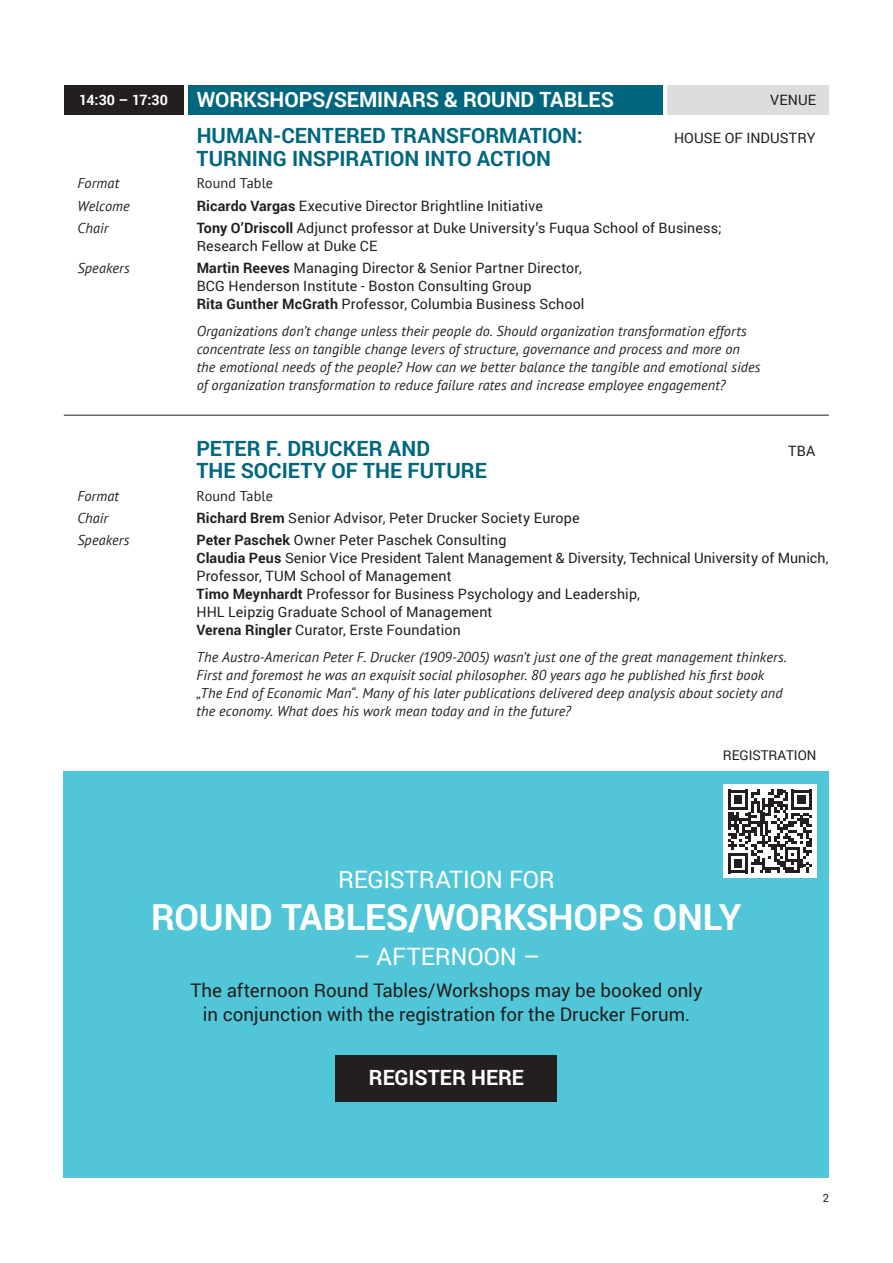
<style>
.page{position:relative;width:893px;height:1263px;background:#fff}
.page>*{position:absolute;margin:0;border:0;box-sizing:border-box;transform-origin:0 0}
.t1{font:700 36px "Roboto";color:#fff}
.t2{font:24px "Roboto";letter-spacing:-.005em;color:#fff}
.t3{font:700 21px "Roboto";color:#00677f}
.t4{font:700 21px "Roboto";color:#fff}
.t5{font:18.75px/24px "Roboto";color:#231f20;text-align:center}
.t6{font:italic 14.25px/18px "PT Sans";letter-spacing:.005em;color:#231f20}
.t7{font:14.25px/18px "Roboto";letter-spacing:.01em;color:#231f20}
.t8{font:14.25px "PT Sans";letter-spacing:.005em;color:#231f20}
.t9{font:700 14.25px "Roboto";letter-spacing:-.025em;color:#fff}
.t10{font:13.5px "Roboto";letter-spacing:-.005em;color:#231f20}
.t11{font:11.25px "Roboto";color:#231f20}
.s1{font-family:"Roboto";font-weight:700;font-style:normal}
.s2{font-weight:700}
</style>
<div class="page">
<div style="left:64px;top:85px;width:119px;height:30px;background:#231f20"></div>
<div style="left:188px;top:85px;width:474px;height:30px;background:#00677f"></div>
<div style="left:667px;top:85px;width:162px;height:30px;background:#dcdddf"></div>
<hr style="left:64px;top:415px;width:765px;height:1px;background:#231f20">
<div style="left:64px;top:771px;width:765px;height:407px;background:#51c6d8"></div>
<div style="left:336px;top:1055px;width:221px;height:46px;background:#231f20"></div>
<div style="left:723px;top:784px;width:93px;height:94px;background:#fff"></div>
<svg style="left:728px;top:789px;width:83px;height:84px"></svg>
<p class="t9" style="left:79px;top:90px;width:90px">14:30 – 17:30</p>
<h3 class="t4" style="left:197px;top:85px;width:419px">WORKSHOPS/SEMINARS &amp; ROUND TABLES</h3>
<p class="t7" style="left:770px;top:90px;width:48px">VENUE</p>
<h3 class="t3" style="left:197px;top:121px;width:388px">HUMAN-CENTERED TRANSFORMATION:</h3>
<p class="t7" style="left:674px;top:129px;width:11px">House</p>
<p class="t7" style="left:725px;top:129px;width:31px">of Indus</p>
<p class="t7" style="left:789px;top:129px;width:28px">try</p>
<h3 class="t3" style="left:197px;top:144px;width:356px">TURNING INSPIRATION INTO ACTION</h3>
<p class="t6" style="left:78px;top:174px;width:43px">Format</p>
<p class="t8" style="left:197px;top:174px;width:78px">Round Table</p>
<p class="t6" style="left:78px;top:196px;width:92px">Welcome <span class="s1">R</span></p>
<p class="t7" style="left:206px;top:196px;width:338px"><span class="s2">ICARDO VARGAS</span> Executive Director Brightline I nitiative</p>
<p class="t6" style="left:78px;top:219px;width:32px">Chair</p>
<p class="t7" style="left:197px;top:218px;width:527px"><span class="s2">TONY O’DRISCOLL</span> Adjunct professor at Duke University’s Fuqua School of Business;<br>Research Fellow at Duke CE</p>
<p class="t6" style="left:78px;top:259px;width:93px">Speakers <span class="s1">M</span></p>
<p class="t7" style="left:197px;top:259px;width:387px;text-indent:13px"><span class="s2">ARTIN REEVES</span> Managing Director &amp; Senior Partner Director,<br>BCG Henderson I nstitute - Boston Consulting Group</p>
<p class="t7" style="left:206px;top:295px;width:380px"><span class="s2">ITA GUNTHER MCGRATH</span> Professor, Columbia Business School</p>
<p class="t6" style="left:197px;top:321px;width:565px">Organizations don’t change unless their people do. Should organization transformation efforts concentrate less on tangible change levers of structure, governance and process and more on the emotional needs of the people? How can we better balance the tangible and emotional sides of organization transformation to reduce failure rates and increase employee engagement?</p>
<h3 class="t3" style="left:196px;top:433px;width:235px">PETER F. DRUCKER AND</h3>
<p class="t7" style="left:788px;top:441px;width:28px">TBA</p>
<h3 class="t3" style="left:209px;top:456px;width:280px">HE SOCIETY OF THE FUTURE</h3>
<p class="t6" style="left:77px;top:486px;width:43px">Format</p>
<p class="t8" style="left:196px;top:486px;width:78px">Round Table</p>
<p class="t6" style="left:77px;top:508px;width:32px">Chair</p>
<p class="t7" style="left:196px;top:508px;width:385px"><span class="s2">RICHARD BREM</span> Senior Advisor, Peter Drucker Society Europe</p>
<p class="t6" style="left:77px;top:531px;width:92px">Speakers <span class="s1">P</span></p>
<p class="t7" style="left:206px;top:530px;width:302px"><span class="s2">ETER PASCHEK</span> Owner Peter Paschek Consulting</p>
<p class="t7" style="left:196px;top:548px;width:634px"><span class="s2">CLAUDIA PEUS</span> Senior Vice President Talent Management &amp; Diversity, Technical University of Munich,</p>
<p class="t7" style="left:196px;top:566px;width:257px">Professor, TUM School of Management</p>
<p class="t7" style="left:196px;top:584px;width:445px"><span class="s2">TIMO MEYNHARDT</span> Professor for Business Psychology and Leadership,</p>
<p class="t7" style="left:228px;top:602px;width:266px">Leipzig Graduate School of Management</p>
<p class="t7" style="left:196px;top:620px;width:266px"><span class="s2">VERENA RINGLER</span> Curator, Erste Foundation</p>
<p class="t6" style="left:196px;top:647px;width:592px">The Austro-American Peter F. Drucker (1909-2005) wasn’t just one of the great management thinkers.<br>First and foremost he was an exquisit social philosopher. 80 years ago he published his first book „The End of Economic Man“. Many of his later publications delivered deep analysis about society and the economy. What does his work mean today and in the future?</p>
<h2 class="t2" style="left:338px;top:862px;width:187px">Reg istration for</h2>
<p class="t10" style="left:723px;top:746px;width:85px">Reg istration</p>
<h1 class="t1" style="left:151px;top:892px;width:25px">ROUND</h1>
<h1 class="t1" style="left:282px;top:892px;width:41px">TABLES</h1>
<h1 class="t1" style="left:408px;top:892px;width:72px">/WORKSHOPS</h1>
<h1 class="t1" style="left:653px;top:892px;width:23px">ONLY</h1>
<h2 class="t2" style="left:354px;top:939px;width:187px">– AFTERNOON –</h2>
<h3 class="t5" style="left:190px;top:977px;width:514px">The afternoon Round Tables/Workshops may be booked only in conjunction with the registration for the Drucker Forum.</h3>
<h3 class="t4" style="left:369px;top:1063px;width:157px">REGISTER HERE</h3>
<p class="t11" style="left:823px;top:1190px;width:8px">2</p>
</div>
